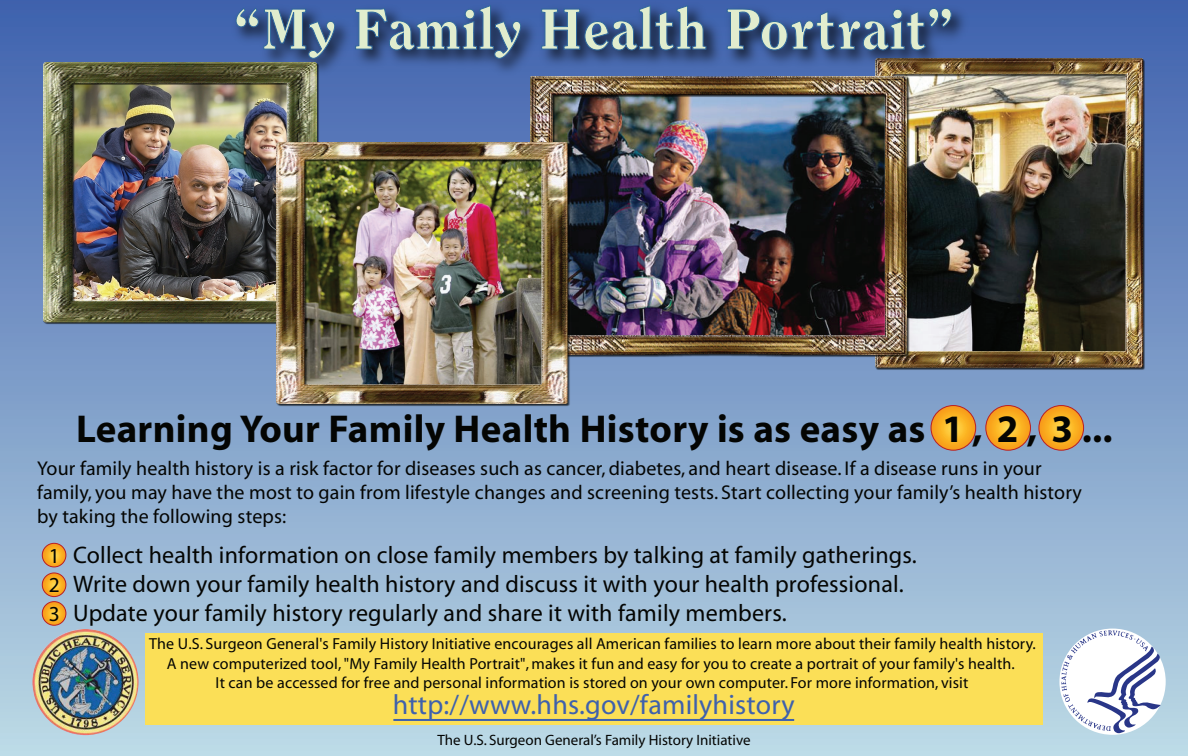
<style>
.page{position:relative;width:1188px;height:756px;background:#fff}
.page>*{position:absolute;margin:0;border:0;box-sizing:border-box;transform-origin:0 0}
.t1{font:60px "Clearface Heavy DTC";letter-spacing:.01em;color:#e1edce}
.t2{font:700 39px "Myriad";letter-spacing:.01em;color:#040503}
.t3{font:28px "Myriad";letter-spacing:.01em;color:#3f61ac}
.t4{font:24px/28.8px "Myriad";letter-spacing:.01em;color:#040503}
.t5{font:21.4px/29px "Myriad";color:#040503;text-align:justify}
.t6{font:20px/24px "Myriad";letter-spacing:.01em;color:#040503}
.t7{font:16px/19.2px "Myriad";letter-spacing:.01em;color:#040503;text-align:center}
.t8{font:15px "Myriad";color:#040503}
</style>
<div class="page">
<div style="left:0;top:0;width:1188px;height:756px;background:linear-gradient(to bottom,#4061ad,#bcd9e5)"></div>
<svg style="left:1059px;top:629px;width:107px;height:106px"></svg>
<div style="left:145px;top:633px;width:898px;height:92px;background:#fbdf57"></div>
<img style="left:33px;top:629px;width:106px;height:106px;border-radius:50%">
<svg style="left:1061px;top:630px;width:100px;height:103px"></svg>
<svg style="left:931px;top:406px;width:45px;height:44px"></svg>
<div style="left:931px;top:405px;width:45px;height:45px;border:1px solid #b91f23;border-radius:50%"></div>
<svg style="left:986px;top:406px;width:44px;height:44px"></svg>
<div style="left:986px;top:405px;width:45px;height:45px;border:1px solid #b91f23;border-radius:50%"></div>
<svg style="left:1039px;top:406px;width:45px;height:44px"></svg>
<div style="left:1039px;top:405px;width:45px;height:45px;border:1px solid #b91f23;border-radius:50%"></div>
<svg style="left:42px;top:543px;width:24px;height:24px"></svg>
<div style="left:42px;top:543px;width:24px;height:24px;border:1px solid #b91f23;border-radius:50%"></div>
<svg style="left:42px;top:573px;width:24px;height:24px"></svg>
<div style="left:42px;top:573px;width:24px;height:24px;border:1px solid #b91f23;border-radius:50%"></div>
<svg style="left:42px;top:602px;width:24px;height:23px"></svg>
<div style="left:42px;top:602px;width:24px;height:23px;border:1px solid #b91f23;border-radius:50%"></div>
<hr style="left:393px;top:719px;width:401px;height:2px;background:#3f61ac">
<img style="left:862px;top:51px;width:291px;height:329px">
<img style="left:224px;top:0;width:753px;height:83px">
<svg style="left:235px;top:0;width:101px;height:59px;background:#34548e"></svg>
<svg style="left:355px;top:0;width:167px;height:59px;background:#33518b"></svg>
<svg style="left:541px;top:4px;width:166px;height:47px;background:#304f86"></svg>
<svg style="left:726px;top:7px;width:226px;height:44px;background:#325189"></svg>
<img style="left:531px;top:76px;width:379px;height:281px">
<img style="left:43px;top:62px;width:277px;height:262px">
<img style="left:277px;top:143px;width:293px;height:264px">
<h1 class="t1" style="left:233px;top:-6px;width:723px">“My Family Health Portrait”</h1>
<h2 class="t2" style="left:76px;top:409px;width:1038px">Learning Your Family Health History is as easy as 1 , 2 , 3 ...</h2>
<p class="t6" style="left:37px;top:458px;width:1046px">Your family health history is a risk factor for diseases such as cancer, diabetes, and heart disease. If a disease runs in your family, you may have the most to gain from lifestyle changes and screening tests. Start collecting your family’s health history by taking the following steps:</p>
<p class="t4" style="left:73px;top:542px;width:845px">Collect health information on close family members by talking at family gatherings.<br>Write down your family health history and discuss it with your health professional.<br>Update your family history regularly and share it with family members.</p>
<p class="t7" style="left:149px;top:635px;width:888px">The U.S. Surgeon General's Family History Initiative encourages all American families to learn more about their family health history.<br>A new computerized tool, "My Family Health Portrait", makes it fun and easy for you to create a portrait of your family's health.<br>It can be accessed for free and personal information is stored on your own computer. For more information, visit</p>
<h3 class="t3" style="left:393px;top:691px;width:403px">http://www.hhs.gov/familyhistory</h3>
<p class="t8" style="left:437px;top:733px;width:315px">The U.S. Surgeon General’s Family History Initiative</p>
<h3 class="t5" style="left:49px;top:542px;width:13px">1<br>2<br>3</h3>
</div>
